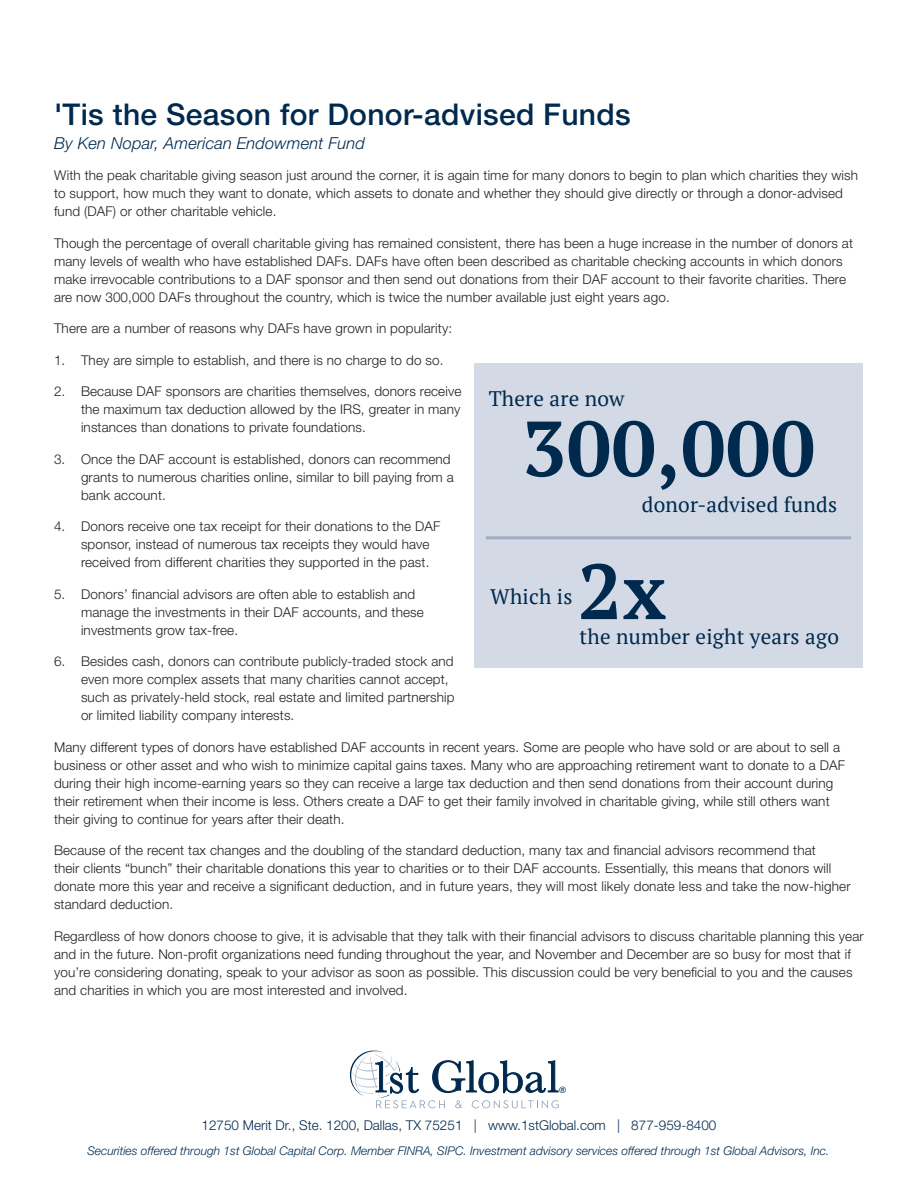
<style>
.page{position:relative;width:918px;height:1188px;background:#fff}
.page>*{position:absolute;margin:0;border:0;box-sizing:border-box;transform-origin:0 0}
.t1{font:700 78px "PT Serif";letter-spacing:.01em;color:#00294e}
.t2{font:500 30px "Helvetica Neue LT Std";letter-spacing:.01em;color:#00294e}
.t3{font:21px "PT Serif";letter-spacing:.01em;color:#00294e}
.t4{font:italic 300 16.5px "Helvetica Neue LT Std";letter-spacing:.01em;color:#00294e}
.t5{font:15px "Neutraface 2 Text";color:#00294e}
.t6{font:300 13.5px/18px "Helvetica Neue LT Std";letter-spacing:.01em;color:#231f20}
.t7{font:300 13.5px "Helvetica Neue LT Std";color:#00294e}
.t8{font:italic 300 12px "Helvetica Neue LT Std";color:#00294e}
</style>
<div class="page">
<svg style="left:349px;top:1050px;width:210px;height:58px"></svg>
<div style="left:474px;top:363px;width:389px;height:305px;background:#d3dae5"></div>
<hr style="left:486px;top:536px;width:365px;height:3px;background:#a0aec3">
<p class="t2" style="left:54px;top:97px;width:578px">'Tis the Season for Donor-advised Funds</p>
<p class="t4" style="left:54px;top:133px;width:312px">By Ken Nopar, American Endowment Fund</p>
<p class="t6" style="left:54px;top:166px;width:805px">With the peak charitable giving season just around the corner, it is again time for many donors to begin to plan which charities they wish to support, how much they want to donate, which assets to donate and whether they should give directly or through a donor-advised fund (DAF) or other charitable vehicle.</p>
<p class="t6" style="left:54px;top:234px;width:801px">Though the percentage of overall charitable giving has remained consistent, there has been a huge increase in the number of donors at many levels of wealth who have established DAFs. DAFs have often been described as charitable checking accounts in which donors make irrevocable contributions to a DAF sponsor and then send out donations from their DAF account to their favorite charities. There are now 300,000 DAFs throughout the country, which is twice the number available just eight years ago.</p>
<p class="t6" style="left:54px;top:319px;width:400px">There are a number of reasons why DAFs have grown in popularity:</p>
<p class="t6" style="left:54px;top:351px;width:391px">1. They are simple to establish, and there is no charge to do so.</p>
<p class="t6" style="left:81px;top:382px;width:382px;text-align:justify;text-indent:-27px">2. Because DAF sponsors are charities themselves, donors receive the maximum tax deduction allowed by the IRS, greater in many instances than donations to private foundations.</p>
<p class="t6" style="left:81px;top:450px;width:374px;text-indent:-27px">3. Once the DAF account is established, donors can recommend grants to numerous charities online, similar to bill paying from a bank account.</p>
<p class="t6" style="left:81px;top:517px;width:361px;text-indent:-27px">4. Donors receive one tax receipt for their donations to the DAF sponsor, instead of numerous tax receipts they would have received from different charities they supported in the past.</p>
<p class="t6" style="left:81px;top:585px;width:344px;text-indent:-27px">5. Donors’ financial advisors are often able to establish and manage the investments in their DAF accounts, and these investments grow tax-free.</p>
<p class="t6" style="left:81px;top:652px;width:375px;text-indent:-27px">6. Besides cash, donors can contribute publicly-traded stock and even more complex assets that many charities cannot accept, such as privately-held stock, real estate and limited partnership or limited liability company interests.</p>
<p class="t6" style="left:54px;top:738px;width:792px">Many different types of donors have established DAF accounts in recent years. Some are people who have sold or are about to sell a business or other asset and who wish to minimize capital gains taxes. Many who are approaching retirement want to donate to a DAF during their high income-earning years so they can receive a large tax deduction and then send donations from their account during their retirement when their income is less. Others create a DAF to get their family involved in charitable giving, while still others want their giving to continue for years after their death.</p>
<p class="t6" style="left:54px;top:841px;width:798px">Because of the recent tax changes and the doubling of the standard deduction, many tax and financial advisors recommend that<br>their clients “bunch” their charitable donations this year to charities or to their DAF accounts. Essentially, this means that donors will donate more this year and receive a significant deduction, and in future years, they will most likely donate less and take the now-higher standard deduction.</p>
<p class="t6" style="left:54px;top:927px;width:811px">Regardless of how donors choose to give, it is advisable that they talk with their financial advisors to discuss charitable planning this year and in the future. Non-profit organizations need funding throughout the year, and November and December are so busy for most that if you’re considering donating, speak to your advisor as soon as possible. This discussion could be very beneficial to you and the causes and charities in which you are most interested and involved.</p>
<p class="t3" style="left:489px;top:385px;width:137px">There are now</p>
<p class="t1" style="left:522px;top:398px;width:294px">300,000</p>
<p class="t3" style="left:642px;top:490px;width:197px">donor-advised funds</p>
<p class="t1" style="left:578px;top:540px;width:90px">2x</p>
<p class="t3" style="left:580px;top:623px;width:261px">the number eight years ago</p>
<p class="t3" style="left:490px;top:583px;width:84px">Which is</p>
<p class="t5" style="left:559px;top:1083px;width:9px">®</p>
<p class="t7" style="left:202px;top:1116px;width:516px">12750 Merit Dr., Ste. 1200, Dallas, TX 75251 | www.1stGlobal.com | 877-959-8400</p>
<p class="t8" style="left:87px;top:1144px;width:744px">Securities offered through 1st Global Capital Corp. Member FINRA, SIPC. Investment advisory services offered through 1st Global Advisors, Inc.</p>
</div>
